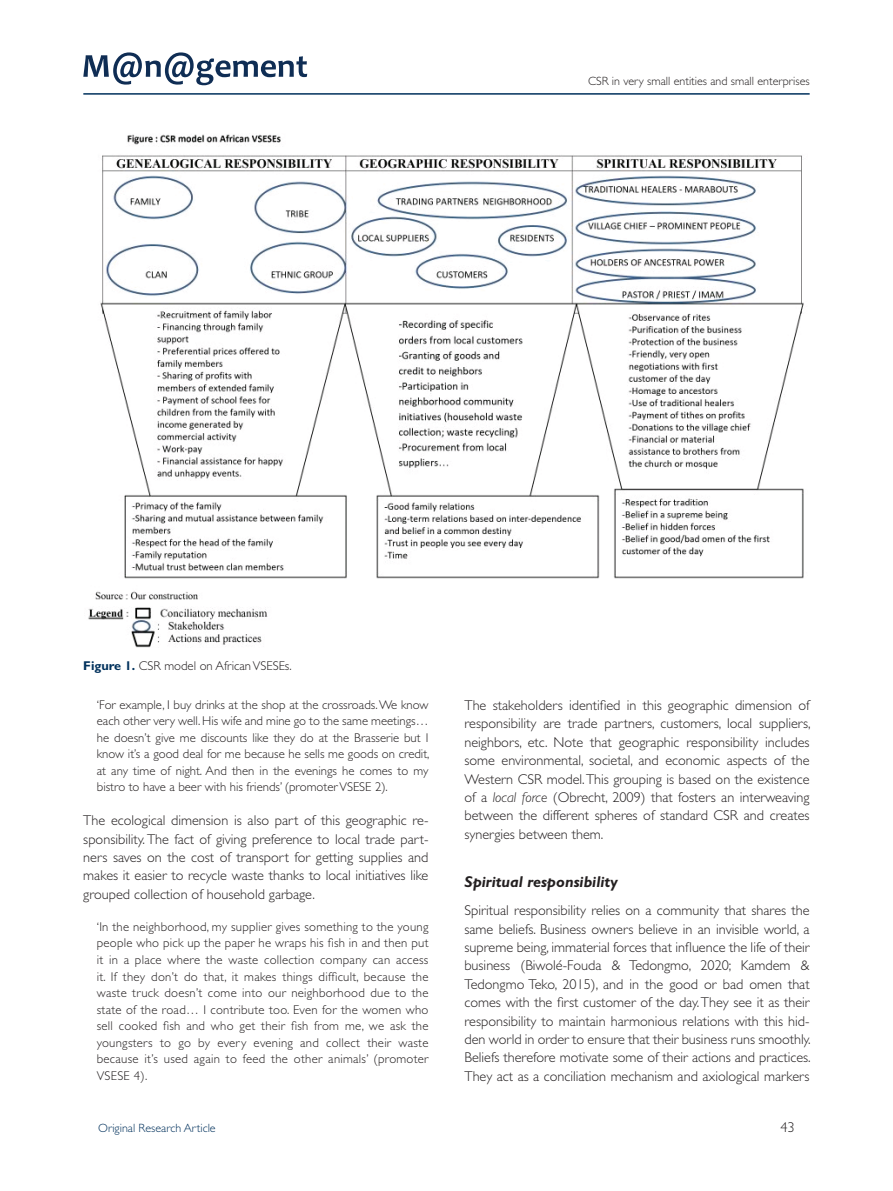
<style>
.page{position:relative;width:893px;height:1191px;background:#fff}
.page>*{position:absolute;margin:0;border:0;box-sizing:border-box;transform-origin:0 0}
.t1{font:italic 700 15.75px "Gill Sans Std";color:#231f20}
.TX{font:300 14.25px/18.3px "Gill Sans Std";color:#231f20;text-align:justify}
.Ext{font:300 12.75px/16.5px "Gill Sans Std";letter-spacing:.01em;color:#231f20;text-align:justify}
.FC{font:300 12.75px "Gill Sans Std";color:#231f20}
.t2{font:300 12px "Gill Sans Std";color:#231f20}
.t3{font:300 12px "Gill Sans Std";color:#00315c}
.s1{font-weight:700;color:#00315c}
.s2{font-style:italic}
</style>
<div class="page">
<svg style="left:83px;top:52px;width:224px;height:33px"></svg>
<hr style="left:83px;top:93px;width:727px;height:2px;background:#00315c">
<img style="left:88px;top:134px;width:716px;height:513px">
<p class="t2" style="left:588px;top:74px;width:223px">CSR in very small entities and small enterprises</p>
<p class="FC" style="left:83px;top:658px;width:210px"><span class="s1">Figure 1.</span> CSR model on African VSESEs.</p>
<p class="Ext" style="left:97px;top:696px;width:334px">‘For example, I buy drinks at the shop at the crossroads. We know each other very well. His wife and mine go to the same meetings… he doesn’t give me discounts like they do at the Brasserie but I know it’s a good deal for me because he sells me goods on credit, at any time of night. And then in the evenings he comes to my bistro to have a beer with his friends’ (promoter VSESE 2).</p>
<p class="TX" style="left:83px;top:811px;width:347px">The ecological dimension is also part of this geographic re&shy;sponsibility. The fact of giving preference to local trade part&shy;ners saves on the cost of transport for getting supplies and makes it easier to recycle waste thanks to local initiatives like grouped collection of household garbage.</p>
<p class="Ext" style="left:97px;top:918px;width:333px">‘In the neighborhood, my supplier gives something to the young people who pick up the paper he wraps his fish in and then put it in a place where the waste collection company can access it. If they don’t do that, it makes things difficult, because the waste truck doesn’t come into our neighborhood due to the state of the road… I contribute too. Even for the women who sell cooked fish and who get their fish from me, we ask the youngsters to go by every evening and collect their waste because it’s used again to feed the other animals’ (promoter VSESE 4).</p>
<p class="TX" style="left:464px;top:696px;width:348px">The stakeholders identified in this geographic dimension of responsibility are trade partners, customers, local suppliers, neighbors, etc. Note that geographic responsibility includes some environmental, societal, and economic aspects of the Western CSR model. This grouping is based on the existence of a <span class="s2">local force</span> (Obrecht, 2009) that fosters an interweaving between the different spheres of standard CSR and creates synergies between them.</p>
<h2 class="t1" style="left:464px;top:872px;width:155px">Spiritual responsibility</h2>
<p class="TX" style="left:464px;top:901px;width:348px">Spiritual responsibility relies on a community that shares the same beliefs. Business owners believe in an invisible world, a supreme being, immaterial forces that influence the life of their business (Biwolé-Fouda &amp; Tedongmo, 2020; Kamdem &amp; Tedongmo Teko, 2015), and in the good or bad omen that comes with the first customer of the day. They see it as their responsibility to maintain harmonious relations with this hid&shy;den world in order to ensure that their business runs smoothly.<br>Beliefs therefore motivate some of their actions and practices.<br>They act as a conciliation mechanism and axiological markers</p>
<p class="t3" style="left:98px;top:1121px;width:119px">Original Research Article</p>
<p class="TX" style="left:780px;top:1118px;width:16px">43</p>
</div>
